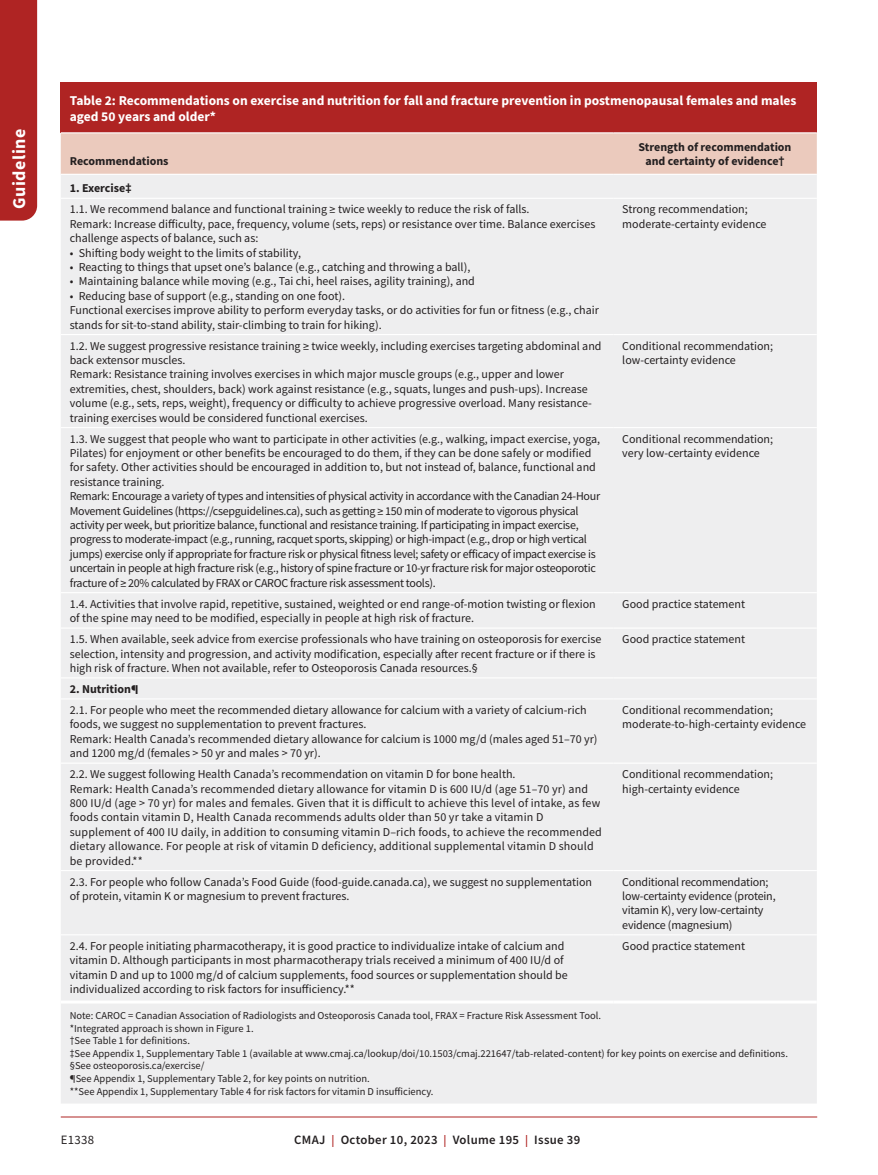
<style>
.page{position:relative;width:878px;height:1175px;background:#fff}
.page>*{position:absolute;margin:0;border:0;box-sizing:border-box;transform-origin:0 0}
.t1{font:700 18px "Source Sans Pro";letter-spacing:.025em;color:#fff}
.t2{font:700 13.5px/16.2px "Source Sans Pro";color:#fff}
.t3{font:600 12.75px "Source Sans Pro";letter-spacing:.025em;color:#231f20}
.t4{font:12.75px "Source Sans Pro";letter-spacing:.025em;color:#231f20}
.t5{font:12px/14.4px "Source Sans Pro";color:#231f20}
.t6{font:12px/14.4px "Source Sans Pro";letter-spacing:-.025em;color:#231f20}
.t7{font:700 12px/14.4px "Source Sans Pro";color:#231f20;text-align:center}
.t8{font:10.5px/12.6px "Source Sans Pro";color:#231f20}
.s1{font-size:12px;color:#af2423}
</style>
<div class="page">
<div style="left:0;top:0;width:37px;height:220px;background:#af2423"></div>
<hr style="left:61px;top:1116px;width:756px;height:1px;background:#af2423">
<div style="left:61px;top:82px;width:755px;height:51px;background:#af2423"></div>
<div style="left:61px;top:133px;width:755px;height:41px;background:#ebcabd"></div>
<div style="left:61px;top:175px;width:755px;height:928px;background:#eeeeef"></div>
<hr style="left:61px;top:334px;width:552px;height:1px;background:#fff">
<hr style="left:613px;top:334px;width:203px;height:1px;background:#fff">
<hr style="left:61px;top:427px;width:552px;height:1px;background:#fff">
<hr style="left:613px;top:427px;width:203px;height:1px;background:#fff">
<hr style="left:61px;top:592px;width:552px;height:1px;background:#fff">
<hr style="left:613px;top:592px;width:203px;height:1px;background:#fff">
<hr style="left:61px;top:627px;width:552px;height:1px;background:#fff">
<hr style="left:613px;top:627px;width:203px;height:1px;background:#fff">
<hr style="left:61px;top:762px;width:552px;height:1px;background:#fff">
<hr style="left:613px;top:762px;width:203px;height:1px;background:#fff">
<hr style="left:61px;top:870px;width:552px;height:1px;background:#fff">
<hr style="left:613px;top:870px;width:203px;height:1px;background:#fff">
<hr style="left:61px;top:132px;width:552px;height:1px;background:#fff">
<hr style="left:613px;top:132px;width:203px;height:1px;background:#fff">
<hr style="left:61px;top:934px;width:552px;height:1px;background:#fff">
<hr style="left:613px;top:934px;width:203px;height:1px;background:#fff">
<hr style="left:61px;top:198px;width:552px;height:1px;background:#fff">
<hr style="left:613px;top:198px;width:203px;height:1px;background:#fff">
<hr style="left:61px;top:677px;width:552px;height:1px;background:#fff">
<hr style="left:613px;top:677px;width:203px;height:1px;background:#fff">
<hr style="left:61px;top:698px;width:552px;height:1px;background:#fff">
<hr style="left:613px;top:698px;width:203px;height:1px;background:#fff">
<hr style="left:61px;top:1000px;width:552px;height:3px;background:#fff">
<hr style="left:613px;top:1000px;width:203px;height:3px;background:#fff">
<h1 class="t1" style="left:7px;top:208px;width:81px;rotate:-90deg">Guideline</h1>
<p class="t2" style="left:70px;top:92px;width:728px">Table 2: Recommendations on exercise and nutrition for fall and fracture prevention in postmenopausal females and males aged 50 years and older*</p>
<p class="t7" style="left:70px;top:154px;width:100px">Recommendations</p>
<p class="t7" style="left:638px;top:139px;width:154px">Strength of recommendation and certainty of evidence†</p>
<p class="t7" style="left:70px;top:181px;width:63px">1. Exercise‡</p>
<p class="t5" style="left:70px;top:202px;width:527px">1.1. We recommend balance and functional training ≥ twice weekly to reduce the risk of falls.<br>Remark: Increase difficulty, pace, frequency, volume (sets, reps) or resistance over time. Balance exercises challenge aspects of balance, such as:</p>
<p class="t5" style="left:70px;top:245px;width:233px">• Shifting body weight to the limits of stability,</p>
<p class="t5" style="left:70px;top:260px;width:402px">• Reacting to things that upset one’s balance (e.g., catching and throwing a ball),</p>
<p class="t5" style="left:70px;top:274px;width:406px">• Maintaining balance while moving (e.g., Tai chi, heel raises, agility training), and</p>
<p class="t5" style="left:70px;top:288px;width:530px">• Reducing base of support (e.g., standing on one foot).<br>Functional exercises improve ability to perform everyday tasks, or do activities for fun or fitness (e.g., chair stands for sit-to-stand ability, stair-climbing to train for hiking).</p>
<p class="t5" style="left:622px;top:202px;width:146px">Strong recommendation; moderate-certainty evidence</p>
<p class="t5" style="left:70px;top:338px;width:533px">1.2. We suggest progressive resistance training ≥ twice weekly, including exercises targeting abdominal and back extensor muscles.<br>Remark: Resistance training involves exercises in which major muscle groups (e.g., upper and lower extremities, chest, shoulders, back) work against resistance (e.g., squats, lunges and push-ups). Increase volume (e.g., sets, reps, weight), frequency or difficulty to achieve progressive overload. Many resistance&shy;training exercises would be considered functional exercises.</p>
<p class="t5" style="left:622px;top:338px;width:152px">Conditional recommendation; low-certainty evidence</p>
<p class="t6" style="left:70px;top:431px;width:532px">1.3. We suggest that people who want to participate in other activities (e.g., walking, impact exercise, yoga, Pilates) for enjoyment or other benefits be encouraged to do them, if they can be done safely or modified for safety. Other activities should be encouraged in addition to, but not instead of, balance, functional and resistance training.<br>Remark: Encourage a variety of types and intensities of physical activity in accordance with the Canadian 24-Hour Movement Guidelines (https://csepguidelines.ca), such as getting ≥ 150 min of moderate to vigorous physical activity per week, but prioritize balance, functional and resistance training. If participating in impact exercise, progress to moderate-impact (e.g., running, racquet sports, skipping) or high-impact (e.g., drop or high vertical jumps) exercise only if appropriate for fracture risk or physical fitness level; safety or efficacy of impact exercise is uncertain in people at high fracture risk (e.g., history of spine fracture or 10-yr fracture risk for major osteoporotic fracture of ≥ 20% calculated by FRAX or CAROC fracture risk assessment tools).</p>
<p class="t5" style="left:622px;top:431px;width:152px">Conditional recommendation; very low-certainty evidence</p>
<p class="t5" style="left:70px;top:596px;width:527px">1.4. Activities that involve rapid, repetitive, sustained, weighted or end range-of-motion twisting or flexion of the spine may need to be modified, especially in people at high risk of fracture.</p>
<p class="t5" style="left:622px;top:596px;width:124px">Good practice statement</p>
<p class="t5" style="left:70px;top:632px;width:533px">1.5. When available, seek advice from exercise professionals who have training on osteoporosis for exercise selection, intensity and progression, and activity modification, especially after recent fracture or if there is high risk of fracture. When not available, refer to Osteoporosis Canada resources.§</p>
<p class="t5" style="left:622px;top:632px;width:124px">Good practice statement</p>
<p class="t7" style="left:70px;top:681px;width:70px">2. Nutrition¶</p>
<p class="t5" style="left:70px;top:702px;width:529px">2.1. For people who meet the recommended dietary allowance for calcium with a variety of calcium-rich foods, we suggest no supplementation to prevent fractures.<br>Remark: Health Canada’s recommended dietary allowance for calcium is 1000 mg/d (males aged 51–70 yr) and 1200 mg/d (females &gt; 50 yr and males &gt; 70 yr).</p>
<p class="t5" style="left:622px;top:702px;width:185px">Conditional recommendation; moderate-to-high-certainty evidence</p>
<p class="t5" style="left:70px;top:767px;width:533px">2.2. We suggest following Health Canada’s recommendation on vitamin D for bone health.<br>Remark: Health Canada’s recommended dietary allowance for vitamin D is 600 IU/d (age 51–70 yr) and 800 IU/d (age &gt; 70 yr) for males and females. Given that it is difficult to achieve this level of intake, as few foods contain vitamin D, Health Canada recommends adults older than 50 yr take a vitamin D supplement of 400 IU daily, in addition to consuming vitamin D–rich foods, to achieve the recommended dietary allowance. For people at risk of vitamin D deficiency, additional supplemental vitamin D should be provided.**</p>
<p class="t5" style="left:622px;top:767px;width:152px">Conditional recommendation; high-certainty evidence</p>
<p class="t5" style="left:70px;top:874px;width:524px">2.3. For people who follow Canada’s Food Guide (food-guide.canada.ca), we suggest no supplementation of protein, vitamin K or magnesium to prevent fractures.</p>
<p class="t5" style="left:622px;top:874px;width:155px">Conditional recommendation; low-certainty evidence (protein, vitamin K), very low-certainty evidence (magnesium)</p>
<p class="t5" style="left:70px;top:938px;width:499px">2.4. For people initiating pharmacotherapy, it is good practice to individualize intake of calcium and vitamin D. Although participants in most pharmacotherapy trials received a minimum of 400 IU/d of vitamin D and up to 1000 mg/d of calcium supplements, food sources or supplementation should be individualized according to risk factors for insufficiency.**</p>
<p class="t5" style="left:622px;top:938px;width:124px">Good practice statement</p>
<p class="t8" style="left:70px;top:1009px;width:719px">Note: CAROC = Canadian Association of Radiologists and Osteoporosis Canada tool, FRAX = Fracture Risk Assessment Tool.<br>*Integrated approach is shown in Figure 1.<br>†See Table 1 for definitions.<br>‡See Appendix 1, Supplementary Table 1 (available at www.cmaj.ca/lookup/doi/10.1503/cmaj.221647/tab-related-content) for key points on exercise and definitions. §See osteoporosis.ca/exercise/<br>¶See Appendix 1, Supplementary Table 2, for key points on nutrition.<br>**See Appendix 1, Supplementary Table 4 for risk factors for vitamin D insufficiency.</p>
<p class="t4" style="left:61px;top:1132px;width:35px">E1338</p>
<p class="t3" style="left:294px;top:1131px;width:287px">CMAJ <span class="s1">|</span> October 10, 2023 <span class="s1">|</span> Volume 195 <span class="s1">|</span> Issue 39</p>
</div>
